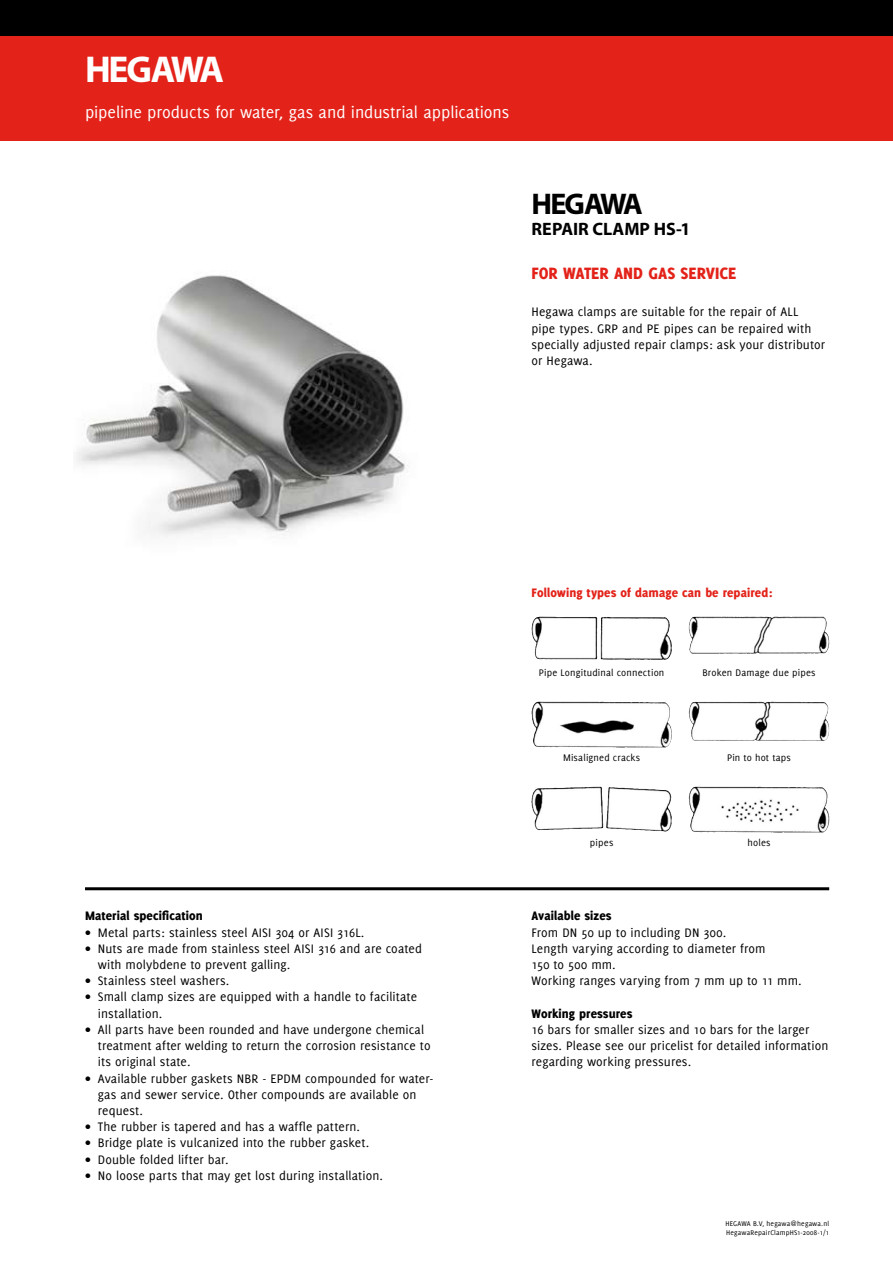
<style>
.page{position:relative;width:893px;height:1263px;background:#fff}
.page>*{position:absolute;margin:0;border:0;box-sizing:border-box;transform-origin:0 0}
.t1{font:700 37.5px "Myriad Pro";letter-spacing:-.06em;color:#fff}
.t2{font:700 30px "Myriad Pro";letter-spacing:-.06em;color:#000}
.t3{font:18px "Delicious";letter-spacing:-.005em;color:#fff}
.t4{font:800 18px "Delicious";letter-spacing:.005em;color:#e32219}
.t5{font:700 18px "Myriad Pro";color:#000}
.t6{font:13.5px/16.2px "Delicious";letter-spacing:.005em;color:#000}
.t7{font:800 13.5px "Delicious";letter-spacing:.01em;color:#000}
.t8{font:800 13.5px "Delicious";letter-spacing:.01em;color:#e32219}
.t9{font:10.5px "Delicious";letter-spacing:.015em;color:#000}
.t10{font:7.5px/9px "Delicious";letter-spacing:.025em;color:#000}
</style>
<div class="page">
<div style="left:0;top:35px;width:893px;height:105px;background:#e32219"></div>
<div style="left:0;top:0;width:893px;height:35px;background:#000"></div>
<hr style="left:85px;top:887px;width:744px;height:3px;background:#000">
<img style="left:76px;top:275px;width:334px;height:262px">
<img style="left:531px;top:617px;width:108px;height:43px">
<img style="left:689px;top:617px;width:136px;height:37px">
<img style="left:531px;top:702px;width:141px;height:45px">
<img style="left:689px;top:702px;width:139px;height:39px">
<img style="left:531px;top:787px;width:79px;height:43px">
<img style="left:689px;top:787px;width:140px;height:45px">
<h1 class="t1" style="left:85px;top:45px;width:140px">HEGAWA</h1>
<h3 class="t3" style="left:85px;top:102px;width:426px">pipeline products for water, gas and industrial applications</h3>
<h2 class="t2" style="left:531px;top:184px;width:113px">HEGAWA</h2>
<h3 class="t5" style="left:531px;top:218px;width:161px">REPAIR CLAMP HS-1</h3>
<h3 class="t4" style="left:531px;top:262px;width:206px">FOR WATER AND GAS SERVICE</h3>
<p class="t6" style="left:531px;top:304px;width:295px">Hegawa clamps are suitable for the repair of ALL pipe types. GRP and PE pipes can be repaired with specially adjusted repair clamps: ask your distributor or Hegawa.</p>
<p class="t7" style="left:85px;top:908px;width:119px">Material specification</p>
<p class="t6" style="left:85px;top:924px;width:281px">• Metal parts: stainless steel AISI 304 or AISI 316L.</p>
<p class="t6" style="left:98px;top:940px;width:326px;text-indent:-13px">• Nuts are made from stainless steel AISI 316 and are coated with molybdene to prevent galling.</p>
<p class="t6" style="left:85px;top:972px;width:146px">• Stainless steel washers.</p>
<p class="t6" style="left:98px;top:989px;width:321px;text-indent:-13px">• Small clamp sizes are equipped with a handle to facilitate installation.</p>
<p class="t6" style="left:98px;top:1021px;width:334px;text-indent:-13px">• All parts have been rounded and have undergone chemical treatment after welding to return the corrosion resistance to its original state.</p>
<p class="t6" style="left:98px;top:1070px;width:337px;text-indent:-13px">• Available rubber gaskets NBR - EPDM compounded for water&shy;gas and sewer service. Other compounds are available on request.</p>
<p class="t6" style="left:85px;top:1118px;width:277px">• The rubber is tapered and has a waffle pattern.</p>
<p class="t6" style="left:85px;top:1134px;width:286px">• Bridge plate is vulcanized into the rubber gasket.</p>
<p class="t6" style="left:85px;top:1151px;width:145px">• Double folded lifter bar.</p>
<p class="t6" style="left:85px;top:1167px;width:299px">• No loose parts that may get lost during installation.</p>
<p class="t8" style="left:531px;top:585px;width:242px">Following types of damage can be repaired:</p>
<p class="t9" style="left:539px;top:667px;width:127px">Pipe Longitudinal connection</p>
<p class="t9" style="left:702px;top:667px;width:115px">Broken Damage due pipes</p>
<p class="t9" style="left:563px;top:752px;width:79px">Misaligned cracks</p>
<p class="t9" style="left:727px;top:752px;width:65px">Pin to hot taps</p>
<p class="t9" style="left:590px;top:837px;width:25px">pipes</p>
<p class="t9" style="left:747px;top:837px;width:25px">holes</p>
<p class="t7" style="left:531px;top:908px;width:82px">Available sizes</p>
<p class="t6" style="left:531px;top:924px;width:272px">From DN 50 up to including DN 300.<br>Length varying according to diameter from<br>150 to 500 mm.<br>Working ranges varying from 7 mm up to 11 mm.</p>
<p class="t7" style="left:531px;top:1005px;width:102px">Working pressures</p>
<p class="t6" style="left:531px;top:1021px;width:298px">16 bars for smaller sizes and 10 bars for the larger sizes. Please see our pricelist for detailed information regarding working pressures.</p>
<p class="t10" style="left:725px;top:1219px;width:105px">HEGAWA B.V, hegawa@hegawa.nl<br>HegawaRepairClampHS1-2008-1/1</p>
</div>
